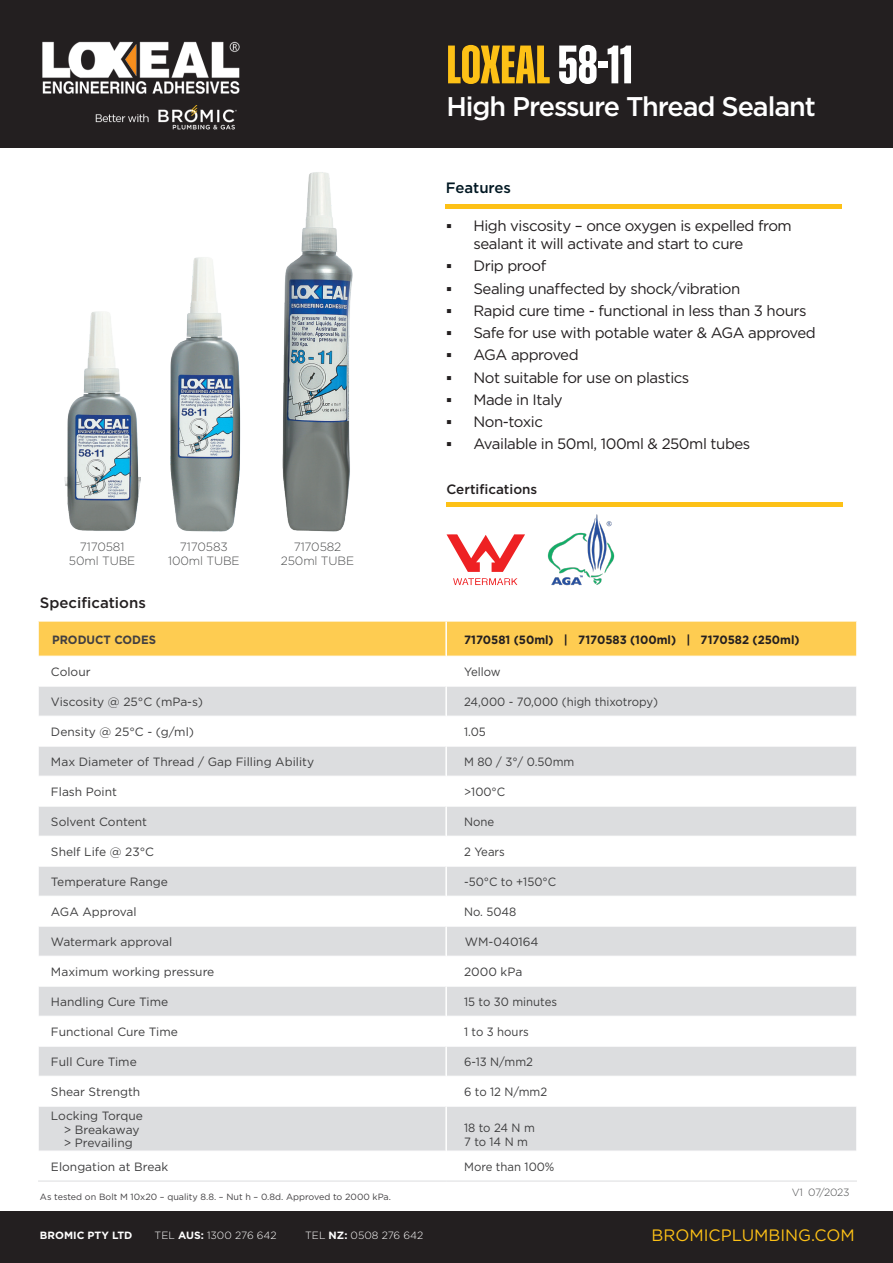
<style>
.page{position:relative;width:893px;height:1263px;background:#fff}
.page>*{position:absolute;margin:0;border:0;box-sizing:border-box;transform-origin:0 0}
.t1{font:700 54px "Zuume";color:#fdc116}
.t2{font:500 27px "Gotham";letter-spacing:-.04em;color:#fff}
.t3{font:16.5px "Gotham";color:#fdc116}
.t4{font:15px/18px "Gotham";letter-spacing:-.03em;color:#231f20}
.t5{font:500 15px "Gotham";color:#231f20}
.t6{font:500 15px "Gotham";color:#001722}
.t7{font:500 13.5px "Gotham";color:#231f20}
.t8{font:12px "Gotham";color:#3e3e3f}
.t9{font:12px "Gotham";color:#3e3e3f;scale:.95 1}
.Main_paragraph{font:300 12px/13.5px "Gotham";letter-spacing:-.01em;color:#4b4c4d;text-align:center}
.t10{font:700 12px "Gotham";color:#231f20;scale:.95 1}
.t11{font:700 12px "Gotham";color:#413f41;scale:.95 1}
.t12{font:300 10.5px "Gotham";color:#fff}
.t13{font:700 10.5px "Gotham";color:#fff}
.t14{font:300 10.5px "Gotham";letter-spacing:-.03em;color:#4b4c4d}
.t15{font:9px "Gotham";color:#413f41}
.s1{color:#fff}
.s2{font-family:"Arial";font-weight:700}
.s3{font-weight:700}
</style>
<div class="page">
<div style="left:0;top:0;width:893px;height:148px;background:#231f20"></div>
<img style="left:42px;top:41px;width:198px;height:89px">
<div style="left:0;top:1211px;width:893px;height:52px;background:#231f20"></div>
<div style="left:39px;top:622px;width:817px;height:34px;background:#fecc51"></div>
<svg style="left:39px;top:687px;width:817px;height:464px;fill:#dcdddf"></svg>
<hr style="left:38px;top:716px;width:407px;height:1px;background:#fff">
<hr style="left:447px;top:716px;width:410px;height:1px;background:#fff">
<hr style="left:38px;top:746px;width:407px;height:1px;background:#fff">
<hr style="left:447px;top:746px;width:410px;height:1px;background:#fff">
<hr style="left:38px;top:776px;width:407px;height:1px;background:#fff">
<hr style="left:447px;top:776px;width:410px;height:1px;background:#fff">
<hr style="left:447px;top:806px;width:410px;height:1px;background:#fff">
<hr style="left:447px;top:836px;width:410px;height:1px;background:#fff">
<hr style="left:447px;top:866px;width:410px;height:1px;background:#fff">
<hr style="left:447px;top:896px;width:410px;height:1px;background:#fff">
<hr style="left:447px;top:926px;width:410px;height:1px;background:#fff">
<hr style="left:447px;top:956px;width:410px;height:1px;background:#fff">
<hr style="left:447px;top:986px;width:410px;height:1px;background:#fff">
<hr style="left:447px;top:1016px;width:410px;height:1px;background:#fff">
<hr style="left:447px;top:1046px;width:410px;height:1px;background:#fff">
<hr style="left:447px;top:1076px;width:410px;height:1px;background:#fff">
<hr style="left:447px;top:1106px;width:410px;height:1px;background:#fff">
<hr style="left:38px;top:806px;width:407px;height:1px;background:#fff">
<hr style="left:38px;top:836px;width:407px;height:1px;background:#fff">
<hr style="left:38px;top:866px;width:407px;height:1px;background:#fff">
<hr style="left:38px;top:896px;width:407px;height:1px;background:#fff">
<hr style="left:38px;top:926px;width:407px;height:1px;background:#fff">
<hr style="left:38px;top:956px;width:407px;height:1px;background:#fff">
<hr style="left:38px;top:986px;width:407px;height:1px;background:#fff">
<hr style="left:38px;top:1016px;width:407px;height:1px;background:#fff">
<hr style="left:38px;top:1046px;width:407px;height:1px;background:#fff">
<hr style="left:38px;top:1076px;width:407px;height:1px;background:#fff">
<hr style="left:38px;top:1106px;width:407px;height:1px;background:#fff">
<hr style="left:445px;top:622px;width:2px;height:34px;background:#fff">
<hr style="left:445px;top:686px;width:2px;height:30px;background:#fff">
<hr style="left:445px;top:716px;width:2px;height:30px;background:#fff">
<hr style="left:445px;top:746px;width:2px;height:30px;background:#fff">
<hr style="left:445px;top:776px;width:2px;height:30px;background:#fff">
<hr style="left:445px;top:806px;width:2px;height:30px;background:#fff">
<hr style="left:445px;top:836px;width:2px;height:30px;background:#fff">
<hr style="left:445px;top:866px;width:2px;height:30px;background:#fff">
<hr style="left:445px;top:896px;width:2px;height:30px;background:#fff">
<hr style="left:445px;top:926px;width:2px;height:30px;background:#fff">
<hr style="left:445px;top:956px;width:2px;height:30px;background:#fff">
<hr style="left:445px;top:986px;width:2px;height:30px;background:#fff">
<hr style="left:445px;top:1016px;width:2px;height:30px;background:#fff">
<hr style="left:445px;top:1046px;width:2px;height:30px;background:#fff">
<hr style="left:445px;top:1076px;width:2px;height:30px;background:#fff">
<hr style="left:445px;top:1106px;width:2px;height:45px;background:#fff">
<hr style="left:38px;top:1181px;width:408px;height:1px;background:#dcdddf">
<hr style="left:446px;top:1181px;width:411px;height:1px;background:#dcdddf">
<hr style="left:446px;top:503px;width:397px;height:4px;background:#fdc116">
<img style="left:64px;top:311px;width:77px;height:220px">
<img style="left:282px;top:172px;width:71px;height:360px">
<img style="left:170px;top:257px;width:71px;height:275px">
<div style="left:446px;top:204px;width:396px;height:5px;background:#fdc116"></div>
<svg style="left:446px;top:534px;width:79px;height:38px"></svg>
<svg style="left:453px;top:578px;width:64px;height:7px"></svg>
<img style="left:547px;top:514px;width:68px;height:72px">
<p class="t1" style="left:446px;top:36px;width:188px">LOXEAL <span class="s1">58-11</span></p>
<p class="t2" style="left:446px;top:89px;width:371px">High Pressure Thread Sealant</p>
<p class="t6" style="left:446px;top:178px;width:67px">Features</p>
<p class="Main_paragraph" style="left:69px;top:540px;width:68px">7170581<br>50ml TUBE</p>
<p class="Main_paragraph" style="left:168px;top:540px;width:73px">7170583<br>100ml TUBE</p>
<p class="Main_paragraph" style="left:281px;top:540px;width:75px">7170582<br>250ml TUBE</p>
<p class="t5" style="left:40px;top:593px;width:107px">Specifications</p>
<p class="t4" style="left:473px;top:216px;width:320px;text-indent:-27px"><span class="s2">▪</span> High viscosity – once oxygen is expelled from sealant it will activate and start to cure</p>
<p class="t4" style="left:446px;top:257px;width:101px"><span class="s2">▪</span> Drip proof</p>
<p class="t4" style="left:446px;top:279px;width:295px"><span class="s2">▪</span> Sealing unaffected by shock/vibration</p>
<p class="t4" style="left:446px;top:301px;width:362px"><span class="s2">▪</span> Rapid cure time - functional in less than 3 hours</p>
<p class="t4" style="left:446px;top:323px;width:371px"><span class="s2">▪</span> Safe for use with potable water &amp; AGA approved</p>
<p class="t4" style="left:446px;top:346px;width:134px"><span class="s2">▪</span> AGA approved</p>
<p class="t4" style="left:446px;top:368px;width:244px"><span class="s2">▪</span> Not suitable for use on plastics</p>
<p class="t4" style="left:446px;top:390px;width:118px"><span class="s2">▪</span> Made in Italy</p>
<p class="t4" style="left:446px;top:412px;width:98px"><span class="s2">▪</span> Non-toxic</p>
<p class="t4" style="left:446px;top:435px;width:305px"><span class="s2">▪</span> Available in 50ml, 100ml &amp; 250ml tubes</p>
<p class="t7" style="left:446px;top:480px;width:92px">Certifications</p>
<p class="t11" style="left:52px;top:631px;width:111px">PRODUCT CODES</p>
<p class="t10" style="left:464px;top:631px;width:355px">7170581 (50ml) | 7170583 (100ml) | 7170582 (250ml)</p>
<p class="t8" style="left:51px;top:664px;width:41px">Colour</p>
<p class="t9" style="left:464px;top:664px;width:40px">Yellow</p>
<p class="t8" style="left:51px;top:694px;width:154px">Viscosity @ 25°C (mPa-s)</p>
<p class="t9" style="left:464px;top:694px;width:206px">24,000 - 70,000 (high thixotropy)</p>
<p class="t8" style="left:51px;top:724px;width:145px">Density @ 25°C - (g/ml)</p>
<p class="t9" style="left:464px;top:724px;width:24px">1.05</p>
<p class="t8" style="left:51px;top:754px;width:265px">Max Diameter of Thread / Gap Filling Ability</p>
<p class="t9" style="left:464px;top:754px;width:118px">M 80 / 3°/ 0.50mm</p>
<p class="t8" style="left:51px;top:784px;width:68px">Flash Point</p>
<p class="t9" style="left:464px;top:784px;width:45px">&gt;100°C</p>
<p class="t8" style="left:51px;top:814px;width:98px">Solvent Content</p>
<p class="t9" style="left:464px;top:814px;width:33px">None</p>
<p class="t8" style="left:51px;top:844px;width:105px">Shelf Life @ 23°C</p>
<p class="t9" style="left:464px;top:844px;width:44px">2 Years</p>
<p class="t8" style="left:51px;top:874px;width:118px">Temperature Range</p>
<p class="t9" style="left:464px;top:874px;width:98px">-50°C to +150°C</p>
<p class="t8" style="left:51px;top:904px;width:87px">AGA Approval</p>
<p class="t9" style="left:464px;top:904px;width:57px">No. 5048</p>
<p class="t8" style="left:51px;top:934px;width:123px">Watermark approval</p>
<p class="t8" style="left:465px;top:934px;width:75px">WM-040164</p>
<p class="t8" style="left:51px;top:964px;width:165px">Maximum working pressure</p>
<p class="t8" style="left:464px;top:964px;width:60px">2000 kPa</p>
<p class="t8" style="left:51px;top:994px;width:119px">Handling Cure Time</p>
<p class="t9" style="left:464px;top:994px;width:99px">15 to 30 minutes</p>
<p class="t8" style="left:51px;top:1024px;width:128px">Functional Cure Time</p>
<p class="t9" style="left:464px;top:1024px;width:70px">1 to 3 hours</p>
<p class="t8" style="left:51px;top:1054px;width:87px">Full Cure Time</p>
<p class="t9" style="left:464px;top:1054px;width:74px">6-13 N/mm2</p>
<p class="t8" style="left:51px;top:1084px;width:91px">Shear Strength</p>
<p class="t9" style="left:464px;top:1084px;width:89px">6 to 12 N/mm2</p>
<p class="t8" style="left:51px;top:1108px;width:93px">Locking Torque</p>
<p class="t8" style="left:64px;top:1122px;width:77px">&gt; Breakaway</p>
<p class="t8" style="left:64px;top:1135px;width:71px">&gt; Prevailing</p>
<p class="t9" style="left:464px;top:1120px;width:76px">18 to 24 N m</p>
<p class="t9" style="left:464px;top:1134px;width:69px">7 to 14 N m</p>
<p class="t8" style="left:51px;top:1159px;width:119px">Elongation at Break</p>
<p class="t9" style="left:464px;top:1159px;width:97px">More than 100%</p>
<p class="t15" style="left:40px;top:1191px;width:353px">As tested on Bolt M 10x20 – quality 8.8. – Nut h – 0.8d. Approved to 2000 kPa.</p>
<p class="t14" style="left:792px;top:1185px;width:59px">V1 07/2023</p>
<p class="t13" style="left:40px;top:1228px;width:94px">BROMIC PTY LTD</p>
<p class="t12" style="left:155px;top:1228px;width:124px">TEL <span class="s3">AUS:</span> 1300 276 642</p>
<p class="t12" style="left:305px;top:1228px;width:120px">TEL <span class="s3">NZ:</span> 0508 276 642</p>
<h3 class="t3" style="left:652px;top:1225px;width:205px">BROMICPLUMBING.COM</h3>
</div>
